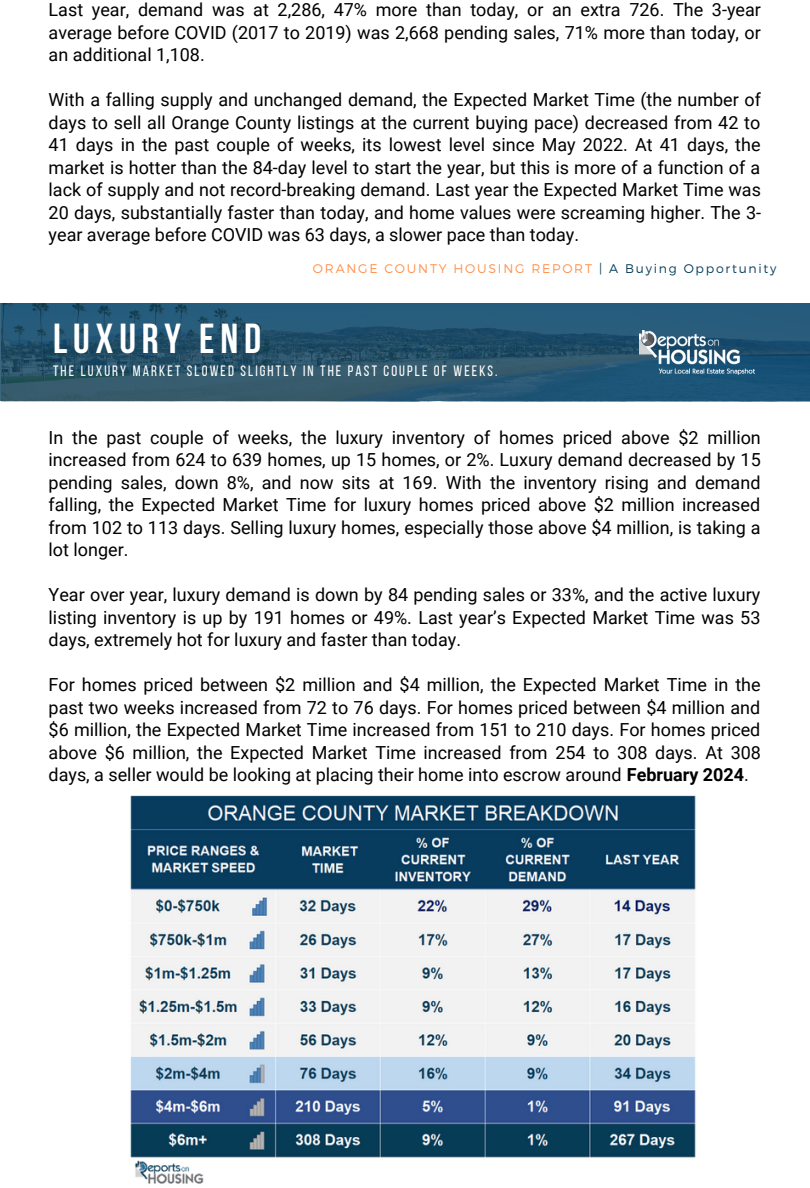
<style>
.page{position:relative;width:810px;height:1188px;background:#fff}
.page>*{position:absolute;margin:0;border:0;box-sizing:border-box;transform-origin:0 0}
.t1{font:700 41.85px "Bebas Neue";letter-spacing:.14em;color:#fff}
.t2{font:18px/22.5px "Roboto";color:#000;text-align:justify}
.t3{font:15px "Bebas Neue";letter-spacing:.14em;color:#fff}
.t4{font:300 12.6px "Montserrat";letter-spacing:.14em;color:#ff914d}
.s1{color:#0a405d}
.s2{font-weight:700}
</style>
<div class="page">
<svg style="left:0;top:303px;width:810px;height:97px;background:#265570"></svg>
<img style="left:640px;top:330px;width:114px;height:44px">
<img style="left:130px;top:795px;width:566px;height:389px">
<p class="t2" style="left:49px;top:-1px;width:714px">Last year, demand was at 2,286, 47% more than today, or an extra 726. The 3-year average before COVID (2017 to 2019) was 2,668 pending sales, 71% more than today, or an additional 1,108.</p>
<p class="t2" style="left:49px;top:89px;width:714px">With a falling supply and unchanged demand, the Expected Market Time (the number of days to sell all Orange County listings at the current buying pace) decreased from 42 to 41 days in the past couple of weeks, its lowest level since May 2022. At 41 days, the market is hotter than the 84-day level to start the year, but this is more of a function of a lack of supply and not record-breaking demand. Last year the Expected Market Time was 20 days, substantially faster than today, and home values were screaming higher. The 3- year average before COVID was 63 days, a slower pace than today.</p>
<p class="t4" style="left:313px;top:261px;width:465px">ORANGE COUNTY HOUSING REPORT <span class="s1">| A Buying Opportunity</span></p>
<h1 class="t1" style="left:53px;top:322px;width:210px">LUXURY END</h1>
<p class="t3" style="left:53px;top:364px;width:446px">THE LUXURY MARKET SLOWED SLIGHTLY IN THE PAST COUPLE OF WEEKS.</p>
<p class="t2" style="left:49px;top:427px;width:714px">In the past couple of weeks, the luxury inventory of homes priced above $2 million increased from 624 to 639 homes, up 15 homes, or 2%. Luxury demand decreased by 15 pending sales, down 8%, and now sits at 169. With the inventory rising and demand falling, the Expected Market Time for luxury homes priced above $2 million increased from 102 to 113 days. Selling luxury homes, especially those above $4 million, is taking a lot longer.</p>
<p class="t2" style="left:49px;top:584px;width:713px">Year over year, luxury demand is down by 84 pending sales or 33%, and the active luxury listing inventory is up by 191 homes or 49%. Last year’s Expected Market Time was 53 days, extremely hot for luxury and faster than today.</p>
<p class="t2" style="left:49px;top:674px;width:714px">For homes priced between $2 million and $4 million, the Expected Market Time in the past two weeks increased from 72 to 76 days. For homes priced between $4 million and $6 million, the Expected Market Time increased from 151 to 210 days. For homes priced above $6 million, the Expected Market Time increased from 254 to 308 days. At 308 days, a seller would be looking at placing their home into escrow around <span class="s2">February 2024</span>.</p>
</div>
